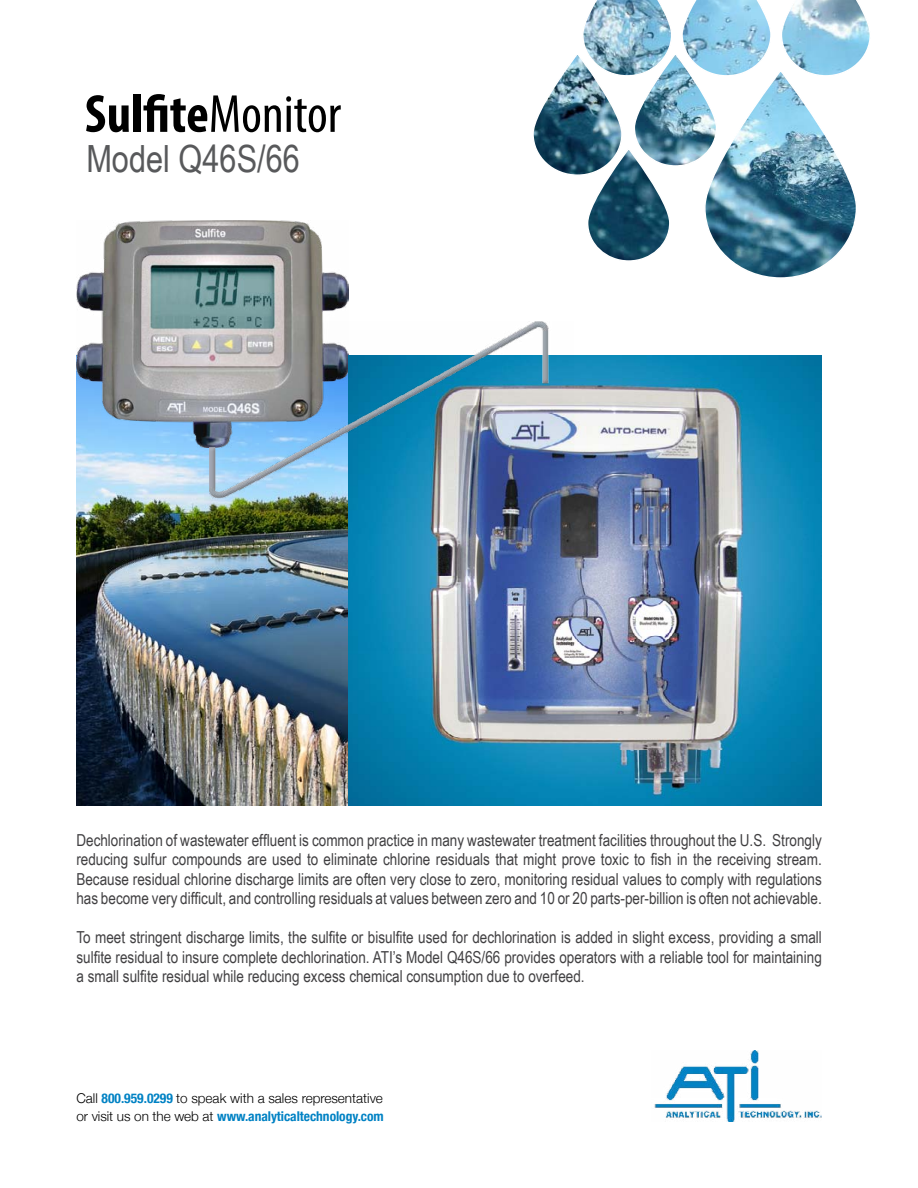
<style>
.page{position:relative;width:918px;height:1188px;background:#fff}
.page>*{position:absolute;margin:0;border:0;box-sizing:border-box;transform-origin:0 0}
.t1{font:700 condensed 54px "Myriad Pro";color:#000}
.t2{font:37.5px "Arial Narrow";color:#58595b}
.t3{font:16.5px/19.5px "Arial Narrow";color:#414042;text-align:justify}
.t4{font:300 13.5px/18px "Helvetica Neue";color:#000}
.s1{font-weight:400}
.s2{font-weight:700;font-stretch:condensed;color:#0082c4}
</style>
<div class="page">
<img style="left:654px;top:1050px;width:168px;height:71px">
<img style="left:76px;top:356px;width:746px;height:450px">
<img style="left:76px;top:221px;width:273px;height:227px">
<img style="left:583px;top:0;width:88px;height:76px">
<svg style="left:682px;top:0;width:89px;height:76px;background:#9cd0ea"></svg>
<svg style="left:782px;top:0;width:88px;height:76px"></svg>
<img style="left:533px;top:53px;width:89px;height:122px;border-radius:43px">
<div style="left:532px;top:53px;width:91px;height:123px;border:2px solid #fff;border-radius:43px"></div>
<img style="left:705px;top:70px;width:151px;height:208px;border-radius:73px">
<div style="left:704px;top:70px;width:153px;height:209px;border:2px solid #fff;border-radius:73px"></div>
<img style="left:588px;top:149px;width:82px;height:112px;border-radius:40px">
<div style="left:587px;top:148px;width:84px;height:114px;border:2px solid #fff;border-radius:40px"></div>
<img style="left:634px;top:53px;width:83px;height:113px;border-radius:40px">
<div style="left:634px;top:53px;width:83px;height:114px;border:2px solid #fff;border-radius:40px"></div>
<img style="left:210px;top:322px;width:364px;height:328px">
<h1 class="t1" style="left:85px;top:80px;width:258px">Sulfite<span class="s1">Monitor</span></h1>
<h2 class="t2" style="left:86px;top:131px;width:215px">Model Q46S/66</h2>
<p class="t3" style="left:76px;top:829px;width:747px">Dechlorination of wastewater effluent is common practice in many wastewater treatment facilities throughout the U.S. Strongly reducing sulfur compounds are used to eliminate chlorine residuals that might prove toxic to fish in the receiving stream.<br>Because residual chlorine discharge limits are often very close to zero, monitoring residual values to comply with regulations has become very difficult, and controlling residuals at values between zero and 10 or 20 parts-per-billion is often not achievable.</p>
<p class="t3" style="left:76px;top:927px;width:747px">To meet stringent discharge limits, the sulfite or bisulfite used for dechlorination is added in slight excess, providing a small sulfite residual to insure complete dechlorination. ATI’s Model Q46S/66 provides operators with a reliable tool for maintaining a small sulfite residual while reducing excess chemical consumption due to overfeed.</p>
<p class="t4" style="left:76px;top:1089px;width:309px">Call <span class="s2">800.959.0299</span> to speak with a sales representative or visit us on the web at <span class="s2">www.analyticaltechnology.com</span></p>
</div>
